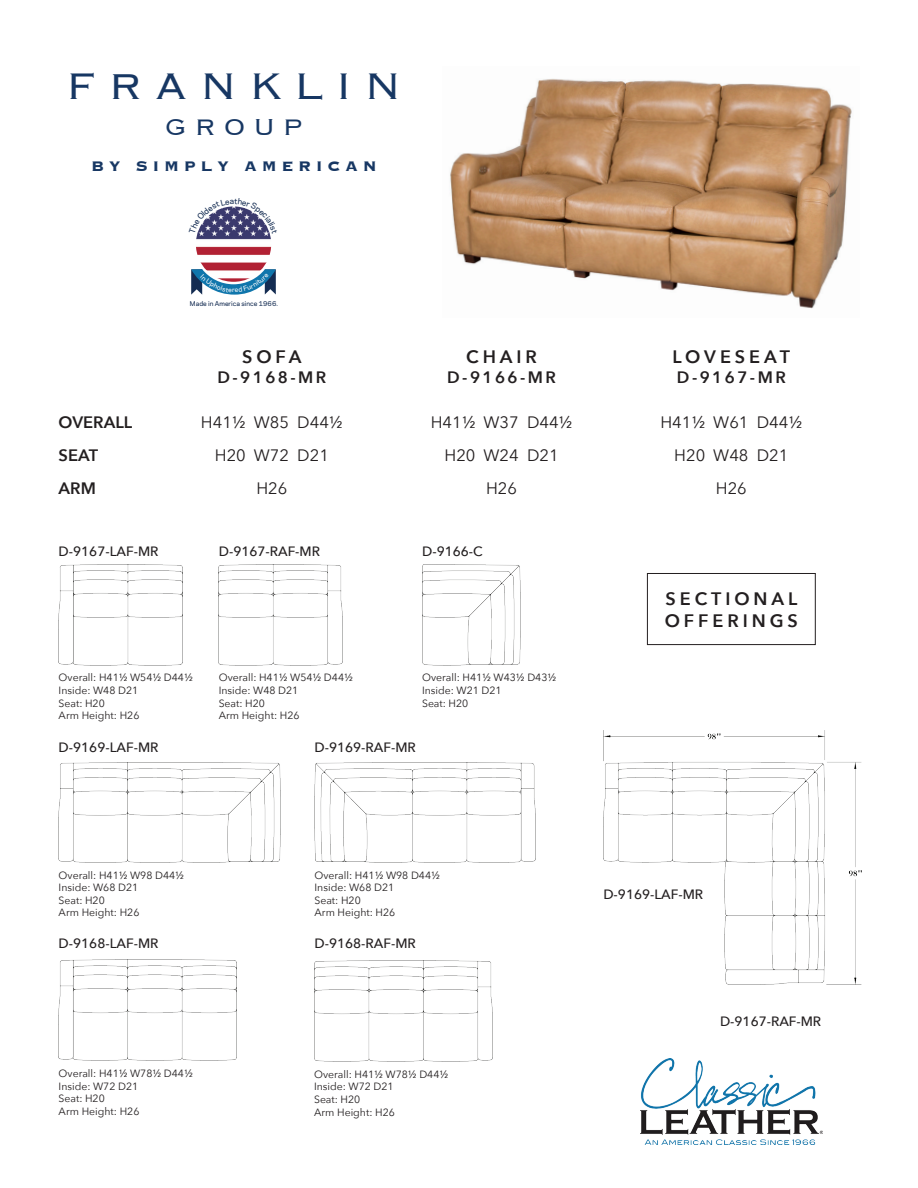
<style>
.page{position:relative;width:918px;height:1188px;background:#fff}
.page>*{position:absolute;margin:0;border:0;box-sizing:border-box;transform-origin:0 0}
.t1{font:300 48px "Copperplate";letter-spacing:.26em;color:#173763}
.t2{font:300 30px "Copperplate";letter-spacing:.26em;color:#173763}
.t3{font:600 18px/21.6px "Avenir Next";letter-spacing:.22em;color:#231f20}
.t4{font:700 18px "Copperplate";letter-spacing:.26em;color:#173763}
.t5{font:16.5px "Avenir Next";color:#231f20}
.t6{font:600 16.5px "Avenir Next";letter-spacing:.15em;color:#231f20}
.t7{font:600 16.5px "Avenir Next";color:#231f20}
.t8{font:500 13.5px "Avenir Next";color:#231f20}
.t9{font:10.5px "Avenir Next";color:#231f20}
.t10{font:500 6.3px "Galaxie Polaris";color:#142c52}
</style>
<div class="page">
<img style="left:640px;top:1058px;width:182px;height:87px">
<img style="left:450px;top:78px;width:402px;height:231px">
<img style="left:196px;top:206px;width:75px;height:76px;border-radius:38px">
<img style="left:59px;top:565px;width:123px;height:101px">
<img style="left:219px;top:565px;width:123px;height:101px">
<img style="left:59px;top:960px;width:177px;height:101px">
<img style="left:315px;top:961px;width:177px;height:100px">
<img style="left:59px;top:763px;width:221px;height:100px">
<img style="left:315px;top:763px;width:221px;height:100px">
<img style="left:422px;top:565px;width:99px;height:101px">
<img style="left:603px;top:730px;width:259px;height:254px">
<div style="left:647px;top:573px;width:169px;height:72px;border:1px solid #231f20"></div>
<svg style="left:191px;top:269px;width:85px;height:26px"></svg>
<svg style="left:197px;top:206px;width:73px;height:28px"></svg>
<p class="t1" style="left:66px;top:55px;width:337px">FRANKLIN</p>
<p class="t2" style="left:165px;top:108px;width:139px">GROUP</p>
<p class="t4" style="left:91px;top:155px;width:287px">BY SIMPLY AMERICAN</p>
<p class="t10" style="left:190px;top:299px;width:89px">Made in America since 1966.</p>
<p class="t7" style="left:59px;top:408px;width:75px">OVERALL</p>
<p class="t6" style="left:59px;top:441px;width:41px">SEAT</p>
<p class="t6" style="left:59px;top:474px;width:39px">ARM</p>
<p class="t3" style="left:242px;top:346px;width:61px">SOFA</p>
<p class="t6" style="left:217px;top:363px;width:110px">D-9168-MR</p>
<p class="t5" style="left:201px;top:408px;width:143px">H411/2 W85 D441/2</p>
<p class="t5" style="left:215px;top:441px;width:116px">H20 W72 D21</p>
<p class="t5" style="left:256px;top:474px;width:32px">H26</p>
<p class="t8" style="left:59px;top:539px;width:101px">D-9167-LAF-MR</p>
<p class="t8" style="left:219px;top:539px;width:103px">D-9167-RAF-MR</p>
<p class="t9" style="left:59px;top:669px;width:136px">Overall: H411/2 W541/2 D441/2</p>
<p class="t9" style="left:59px;top:682px;width:81px">Inside: W48 D21</p>
<p class="t9" style="left:59px;top:694px;width:48px">Seat: H20</p>
<p class="t9" style="left:59px;top:707px;width:82px">Arm Height: H26</p>
<p class="t9" style="left:219px;top:669px;width:136px">Overall: H411/2 W541/2 D441/2</p>
<p class="t9" style="left:219px;top:682px;width:81px">Inside: W48 D21</p>
<p class="t9" style="left:219px;top:694px;width:48px">Seat: H20</p>
<p class="t9" style="left:219px;top:707px;width:82px">Arm Height: H26</p>
<p class="t3" style="left:466px;top:346px;width:72px">CHAIR</p>
<p class="t6" style="left:447px;top:363px;width:110px">D-9166-MR</p>
<p class="t5" style="left:431px;top:408px;width:143px">H411/2 W37 D441/2</p>
<p class="t5" style="left:445px;top:441px;width:116px">H20 W24 D21</p>
<p class="t5" style="left:486px;top:474px;width:32px">H26</p>
<p class="t8" style="left:422px;top:539px;width:62px">D-9166-C</p>
<p class="t9" style="left:422px;top:669px;width:136px">Overall: H411/2 W431/2 D431/2</p>
<p class="t9" style="left:422px;top:682px;width:81px">Inside: W21 D21</p>
<p class="t9" style="left:422px;top:694px;width:48px">Seat: H20</p>
<p class="t8" style="left:59px;top:735px;width:101px">D-9169-LAF-MR</p>
<p class="t8" style="left:315px;top:735px;width:103px">D-9169-RAF-MR</p>
<p class="t3" style="left:673px;top:346px;width:119px">LOVESEAT</p>
<p class="t6" style="left:677px;top:363px;width:110px">D-9167-MR</p>
<p class="t5" style="left:660px;top:408px;width:143px">H411/2 W61 D441/2</p>
<p class="t5" style="left:674px;top:441px;width:116px">H20 W48 D21</p>
<p class="t5" style="left:716px;top:474px;width:32px">H26</p>
<p class="t3" style="left:665px;top:588px;width:135px">SECTIONAL<br>OFFERINGS</p>
<p class="t9" style="left:59px;top:866px;width:127px">Overall: H411/2 W98 D441/2</p>
<p class="t9" style="left:59px;top:879px;width:81px">Inside: W68 D21</p>
<p class="t9" style="left:59px;top:891px;width:48px">Seat: H20</p>
<p class="t9" style="left:59px;top:904px;width:82px">Arm Height: H26</p>
<p class="t9" style="left:315px;top:866px;width:127px">Overall: H411/2 W98 D441/2</p>
<p class="t9" style="left:315px;top:879px;width:81px">Inside: W68 D21</p>
<p class="t9" style="left:315px;top:891px;width:48px">Seat: H20</p>
<p class="t9" style="left:315px;top:904px;width:82px">Arm Height: H26</p>
<p class="t8" style="left:59px;top:931px;width:101px">D-9168-LAF-MR</p>
<p class="t8" style="left:315px;top:931px;width:103px">D-9168-RAF-MR</p>
<p class="t9" style="left:59px;top:1064px;width:136px">Overall: H411/2 W781/2 D441/2</p>
<p class="t9" style="left:59px;top:1077px;width:81px">Inside: W72 D21</p>
<p class="t9" style="left:59px;top:1090px;width:48px">Seat: H20</p>
<p class="t9" style="left:59px;top:1102px;width:82px">Arm Height: H26</p>
<p class="t9" style="left:314px;top:1065px;width:136px">Overall: H411/2 W781/2 D441/2</p>
<p class="t9" style="left:314px;top:1078px;width:81px">Inside: W72 D21</p>
<p class="t9" style="left:314px;top:1091px;width:48px">Seat: H20</p>
<p class="t9" style="left:314px;top:1103px;width:82px">Arm Height: H26</p>
<p class="t8" style="left:603px;top:883px;width:101px">D-9169-LAF-MR</p>
<p class="t8" style="left:720px;top:1010px;width:103px">D-9167-RAF-MR</p>
</div>
